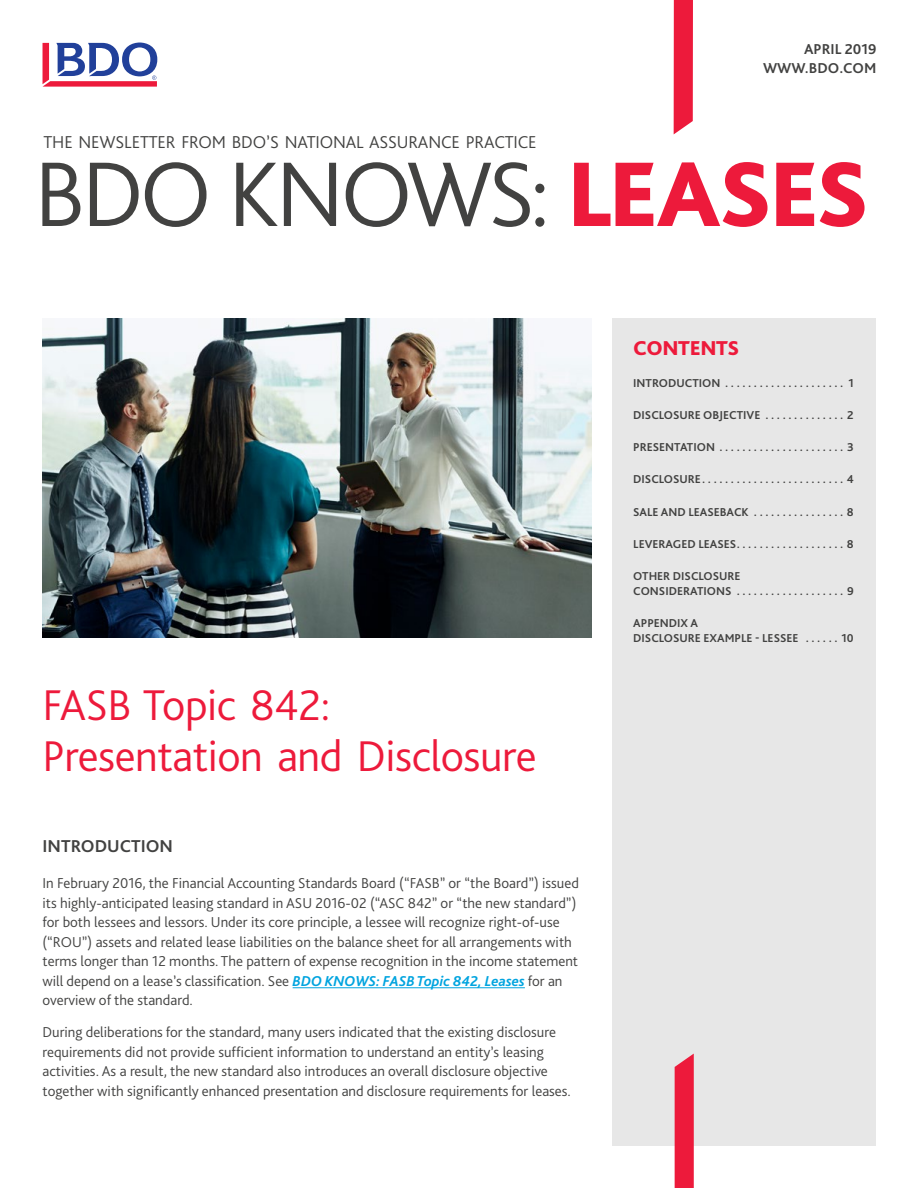
<style>
.page{position:relative;width:918px;height:1188px;background:#fff}
.page>*{position:absolute;margin:0;border:0;box-sizing:border-box;transform-origin:0 0}
.t1{font:300 96px "Bliss Pro";letter-spacing:-.04em;color:#424241}
.t2{font:300 45px/51px "Bliss Pro";letter-spacing:-.01em;color:#ed1a3b}
.t3{font:800 21px "Bliss Pro";letter-spacing:-.02em;color:#ed1a3b}
.t4{font:300 18px "Bliss Pro";letter-spacing:-.01em;color:#424241}
.t5{font:700 18px "Bliss Pro";color:#424241}
.t6{font:300 15px/19.5px "Bliss Pro";color:#424241}
.t7{font:700 15px/19.5px "Bliss Pro";color:#424241;text-align:right}
.t8{font:700 12px/15px "Bliss Pro";color:#424241}
.s1{font-weight:800;color:#ed1a3b}
.s2{font-weight:700;font-style:italic;color:#00a4df}
</style>
<div class="page">
<div style="left:612px;top:318px;width:263px;height:827px;background:#e7e7e7"></div>
<svg style="left:43px;top:43px;width:114px;height:44px"></svg>
<svg style="left:674px;top:0;width:19px;height:134px;background:#ed2645"></svg>
<svg style="left:675px;top:1054px;width:19px;height:134px;background:#ec2544"></svg>
<img style="left:43px;top:318px;width:549px;height:320px">
<hr style="left:293px;top:987px;width:232px;height:1px;background:#00a4df">
<p class="t7" style="left:763px;top:39px;width:115px">APRIL 2019<br>WWW.BDO.COM</p>
<p class="t4" style="left:44px;top:131px;width:495px">THE NEWSLETTER FROM BDO’S NATIONAL ASSURANCE PRACTICE</p>
<h1 class="t1" style="left:34px;top:135px;width:837px">BDO KNOWS: <span class="s1">LEASES</span></h1>
<h2 class="t2" style="left:43px;top:679px;width:495px">FASB Topic 842:<br>Presentation and Disclosure</h2>
<p class="t5" style="left:43px;top:834px;width:132px">INTRODUCTION</p>
<p class="t6" style="left:43px;top:873px;width:538px">In February 2016, the Financial Accounting Standards Board (“FASB” or “the Board”) issued its highly-anticipated leasing standard in ASU 2016-02 (“ASC 842” or “the new standard”) for both lessees and lessors. Under its core principle, a lessee will recognize right-of-use (“ROU”) assets and related lease liabilities on the balance sheet for all arrangements with terms longer than 12 months. The pattern of expense recognition in the income statement will depend on a lease’s classification. See <span class="s2">BDO KNOWS: FASB Topic 842, Leases</span> for an overview of the standard.</p>
<p class="t6" style="left:43px;top:1022px;width:530px">During deliberations for the standard, many users indicated that the existing disclosure requirements did not provide sufficient information to understand an entity’s leasing activities. As a result, the new standard also introduces an overall disclosure objective together with significantly enhanced presentation and disclosure requirements for leases.</p>
<h3 class="t3" style="left:633px;top:335px;width:108px">CONTENTS</h3>
<p class="t8" style="left:633px;top:376px;width:222px">INTRODUCTION . . . . . . . . . . . . . . . . . . . . . 1</p>
<p class="t8" style="left:633px;top:408px;width:222px">DISCLOSURE OBJECTIVE . . . . . . . . . . . . . . 2</p>
<p class="t8" style="left:633px;top:440px;width:222px">PRESENTATION . . . . . . . . . . . . . . . . . . . . . . 3</p>
<p class="t8" style="left:633px;top:472px;width:222px">DISCLOSURE . . . . . . . . . . . . . . . . . . . . . . . . . 4</p>
<p class="t8" style="left:633px;top:504px;width:222px">SALE AND LEASEBACK . . . . . . . . . . . . . . . . 8</p>
<p class="t8" style="left:633px;top:536px;width:222px">LEVERAGED LEASES . . . . . . . . . . . . . . . . . . . 8</p>
<p class="t8" style="left:633px;top:568px;width:222px">OTHER DISCLOSURE<br>CONSIDERATIONS . . . . . . . . . . . . . . . . . . . 9</p>
<p class="t8" style="left:633px;top:615px;width:222px">APPENDIX A<br>DISCLOSURE EXAMPLE - LESSEE . . . . . . 10</p>
</div>
